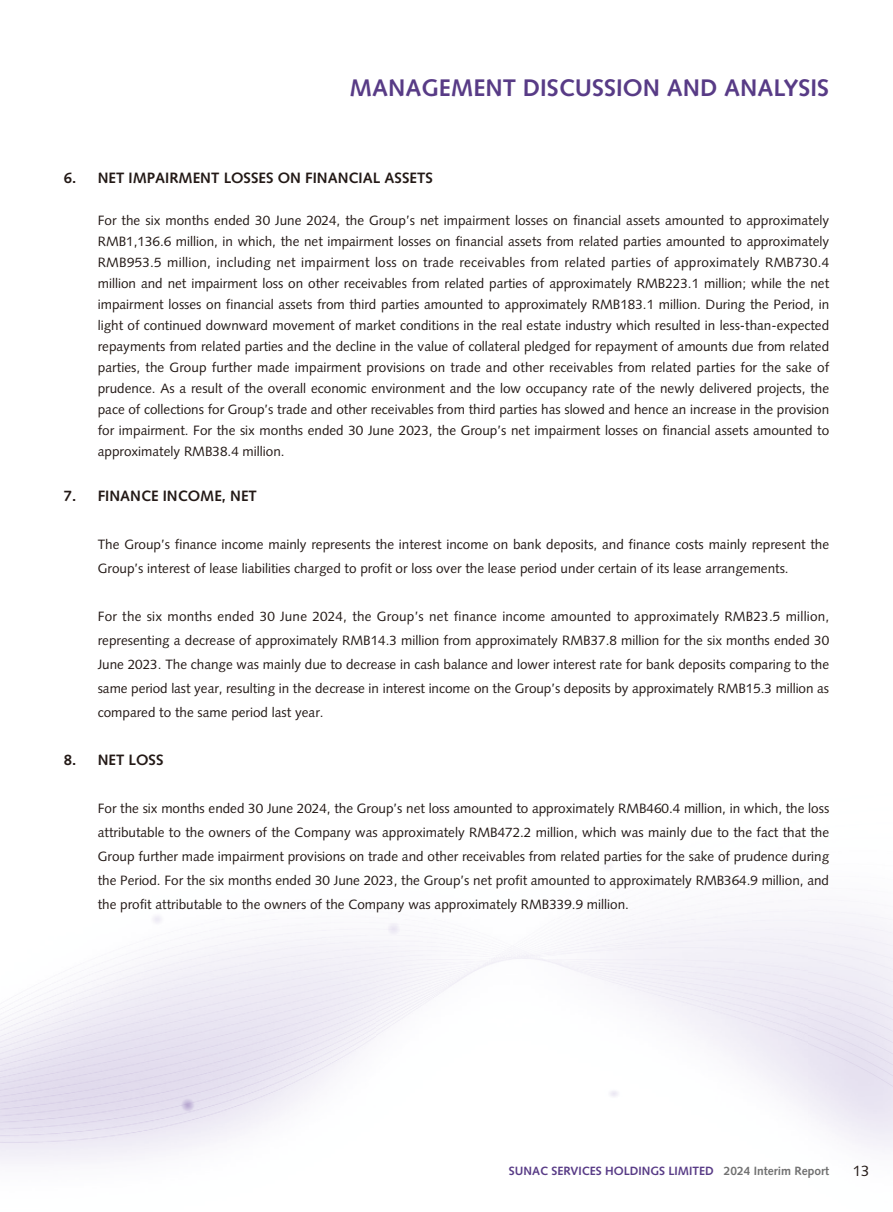
<style>
.page{position:relative;width:893px;height:1212px;background:#fff}
.page>*{position:absolute;margin:0;border:0;box-sizing:border-box;transform-origin:0 0}
.t1{font:700 24px "Syntax LT Std";color:#583b86}
.t2{font:700 15px "Syntax LT Std";color:#231916}
.t3{font:15px "Syntax LT Std";color:#231916}
.t4{font:13.5px/21px "Syntax LT Std";color:#231916;text-align:justify}
.t5{font:700 12px "Syntax LT Std";color:#583b86}
.s1{color:#717171}
</style>
<div class="page">
<h1 class="t1" style="left:350px;top:76px;width:481px">MANAGEMENT DISCUSSION AND ANALYSIS</h1>
<p class="t2" style="left:64px;top:170px;width:371px">6. NET IMPAIRMENT LOSSES ON FINANCIAL ASSETS</p>
<p class="t4" style="left:98px;top:210px;width:733px">For the six months ended 30 June 2024, the Group’s net impairment losses on financial assets amounted to approximately RMB1,136.6 million, in which, the net impairment losses on financial assets from related parties amounted to approximately RMB953.5 million, including net impairment loss on trade receivables from related parties of approximately RMB730.4 million and net impairment loss on other receivables from related parties of approximately RMB223.1 million; while the net impairment losses on financial assets from third parties amounted to approximately RMB183.1 million. During the Period, in light of continued downward movement of market conditions in the real estate industry which resulted in less-than-expected repayments from related parties and the decline in the value of collateral pledged for repayment of amounts due from related parties, the Group further made impairment provisions on trade and other receivables from related parties for the sake of prudence. As a result of the overall economic environment and the low occupancy rate of the newly delivered projects, the pace of collections for Group’s trade and other receivables from third parties has slowed and hence an increase in the provision for impairment. For the six months ended 30 June 2023, the Group’s net impairment losses on financial assets amounted to approximately RMB38.4 million.</p>
<p class="t2" style="left:64px;top:488px;width:195px">7. FINANCE INCOME, NET</p>
<p class="t4" style="left:98px;top:533px;width:733px;line-height:24px">The Group’s finance income mainly represents the interest income on bank deposits, and finance costs mainly represent the<br>Group’s interest of lease liabilities charged to profit or loss over the lease period under certain of its lease arrangements.</p>
<p class="t4" style="left:98px;top:605px;width:733px;line-height:24px">For the six months ended 30 June 2024, the Group’s net finance income amounted to approximately RMB23.5 million, representing a decrease of approximately RMB14.3 million from approximately RMB37.8 million for the six months ended 30<br>June 2023. The change was mainly due to decrease in cash balance and lower interest rate for bank deposits comparing to the same period last year, resulting in the decrease in interest income on the Group’s deposits by approximately RMB15.3 million as compared to the same period last year.</p>
<p class="t2" style="left:64px;top:752px;width:101px">8. NET LOSS</p>
<p class="t4" style="left:98px;top:797px;width:733px;line-height:24px">For the six months ended 30 June 2024, the Group’s net loss amounted to approximately RMB460.4 million, in which, the loss attributable to the owners of the Company was approximately RMB472.2 million, which was mainly due to the fact that the Group further made impairment provisions on trade and other receivables from related parties for the sake of prudence during the Period. For the six months ended 30 June 2023, the Group’s net profit amounted to approximately RMB364.9 million, and the profit attributable to the owners of the Company was approximately RMB339.9 million.</p>
<p class="t5" style="left:509px;top:1165px;width:322px">SUNAC SERVICES HOLDINGS LIMITED <span class="s1">2024 Interim Report</span></p>
<p class="t3" style="left:853px;top:1163px;width:18px">13</p>
</div>
